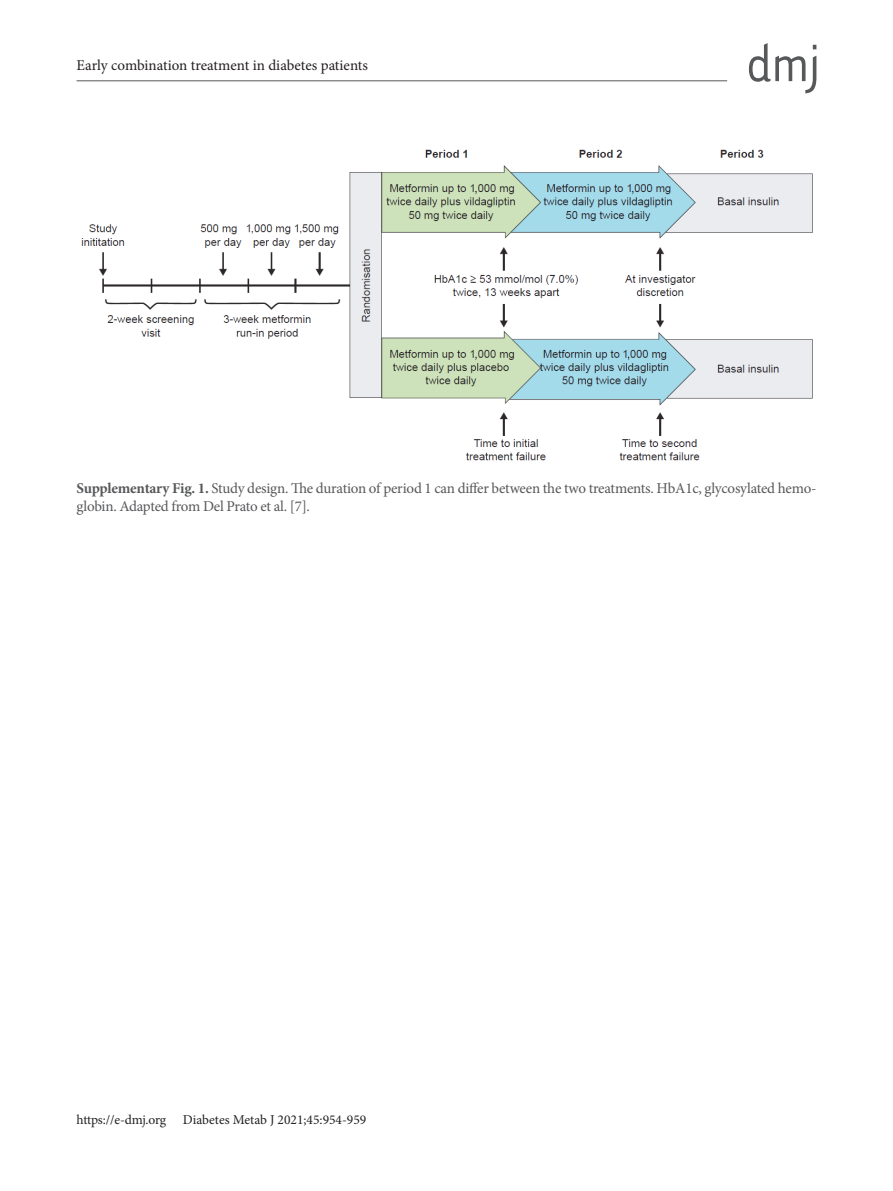
<style>
.page{position:relative;width:893px;height:1191px;background:#fff}
.page>*{position:absolute;margin:0;border:0;box-sizing:border-box;transform-origin:0 0}
.표제목그림{font:15px/18px "Minion Pro";letter-spacing:-.015em;color:#57585a}
.t1{font:15px "Minion Pro";color:#231f20}
.t2{font:13.5px "Minion Pro";color:#231f20}
.s1{font-weight:700}
</style>
<div class="page">
<hr style="left:77px;top:80px;width:650px;height:1px;background:#57585a">
<svg style="left:749px;top:43px;width:67px;height:50px"></svg>
<img style="left:81px;top:149px;width:732px;height:312px">
<p class="t1" style="left:77px;top:55px;width:293px">Early combination treatment in diabetes patients</p>
<p class="표제목그림" style="left:77px;top:479px;width:741px"><span class="s1">Supplementary Fig. 1.</span> Study design. The duration of period 1 can differ between the two treatments. HbA1c, glycosylated hemo&shy;globin. Adapted from Del Prato et al. [7].</p>
<p class="t2" style="left:77px;top:1110px;width:291px">https://e-dmj.org Diabetes Metab J 2021;45:954-959</p>
</div>
